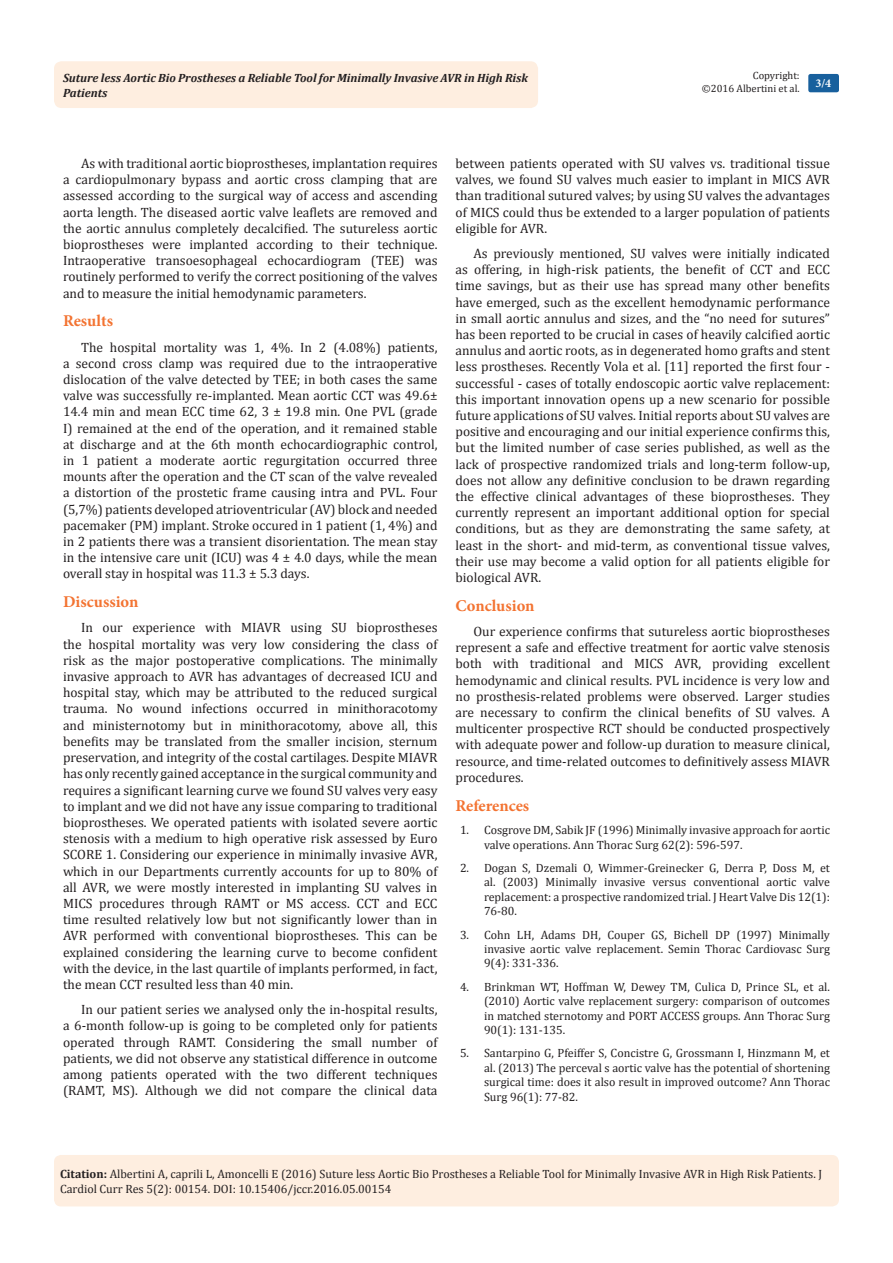
<style>
.page{position:relative;width:893px;height:1263px;background:#fff}
.page>*{position:absolute;margin:0;border:0;box-sizing:border-box;transform-origin:0 0}
.t1{font:700 16.5px "Minion Pro";color:#f37331}
.t2{font:13.5px/16.2px "Cambria";color:#231f20;text-align:justify}
.Citation{font:12px/14.4px "Cambria";color:#231f20;text-align:justify}
.t3{font:italic 700 12px/14.4px "Cambria";color:#231f20}
.t4{font:700 12px "Minion Pro";color:#fff}
.t5{font:10.5px "Cambria";color:#231f20}
.s1{font-weight:700}
</style>
<div class="page">
<div style="left:54px;top:1155px;width:785px;height:51px;background:#feeee0;border-radius:7px"></div>
<div style="left:54px;top:61px;width:484px;height:47px;background:#feeee0;border-radius:8px"></div>
<div style="left:808px;top:74px;width:31px;height:18px;background:#18609d;border-radius:2px"></div>
<p class="t5" style="left:753px;top:69px;width:48px">Copyright:</p>
<p class="t5" style="left:702px;top:82px;width:99px">©2016 Albertini et al.</p>
<p class="t3" style="left:63px;top:70px;width:466px">Suture less Aortic Bio Prostheses a Reliable Tool for Minimally Invasive AVR in High Risk<br>Patients</p>
<p class="t4" style="left:815px;top:75px;width:17px">3/4</p>
<p class="t2" style="left:63px;top:155px;width:376px;text-indent:18px">As with traditional aortic bioprostheses, implantation requires a cardiopulmonary bypass and aortic cross clamping that are assessed according to the surgical way of access and ascending aorta length. The diseased aortic valve leaflets are removed and the aortic annulus completely decalcified. The sutureless aortic bioprostheses were implanted according to their technique.<br>Intraoperative transoesophageal echocardiogram (TEE) was routinely performed to verify the correct positioning of the valves and to measure the initial hemodynamic parameters.</p>
<p class="t1" style="left:63px;top:310px;width:51px">Results</p>
<p class="t2" style="left:63px;top:339px;width:376px;text-indent:18px">The hospital mortality was 1, 4%. In 2 (4.08%) patients, a second cross clamp was required due to the intraoperative dislocation of the valve detected by TEE; in both cases the same valve was successfully re-implanted. Mean aortic CCT was 49.6± 14.4 min and mean ECC time 62, 3 ± 19.8 min. One PVL (grade I) remained at the end of the operation, and it remained stable at discharge and at the 6th month echocardiographic control, in 1 patient a moderate aortic regurgitation occurred three mounts after the operation and the CT scan of the valve revealed a distortion of the prostetic frame causing intra and PVL. Four (5,7%) patients developed atrioventricular (AV) block and needed pacemaker (PM) implant. Stroke occured in 1 patient (1, 4%) and in 2 patients there was a transient disorientation. The mean stay in the intensive care unit (ICU) was 4 ± 4.0 days, while the mean overall stay in hospital was 11.3 ± 5.3 days.</p>
<p class="t1" style="left:63px;top:590px;width:77px">Discussion</p>
<p class="t2" style="left:63px;top:620px;width:376px;text-indent:18px">In our experience with MIAVR using SU bioprostheses the hospital mortality was very low considering the class of risk as the major postoperative complications. The minimally invasive approach to AVR has advantages of decreased ICU and hospital stay, which may be attributed to the reduced surgical trauma. No wound infections occurred in minithoracotomy and ministernotomy but in minithoracotomy, above all, this benefits may be translated from the smaller incision, sternum preservation, and integrity of the costal cartilages. Despite MIAVR has only recently gained acceptance in the surgical community and requires a significant learning curve we found SU valves very easy to implant and we did not have any issue comparing to traditional bioprostheses. We operated patients with isolated severe aortic stenosis with a medium to high operative risk assessed by Euro SCORE 1. Considering our experience in minimally invasive AVR, which in our Departments currently accounts for up to 80% of all AVR, we were mostly interested in implanting SU valves in MICS procedures through RAMT or MS access. CCT and ECC time resulted relatively low but not significantly lower than in AVR performed with conventional bioprostheses. This can be explained considering the learning curve to become confident with the device, in the last quartile of implants performed, in fact, the mean CCT resulted less than 40 min.</p>
<p class="t2" style="left:63px;top:1001px;width:376px;text-indent:18px">In our patient series we analysed only the in-hospital results, a 6-month follow-up is going to be completed only for patients operated through RAMT. Considering the small number of patients, we did not observe any statistical difference in outcome among patients operated with the two different techniques (RAMT, MS). Although we did not compare the clinical data</p>
<p class="t2" style="left:455px;top:155px;width:376px">between patients operated with SU valves vs. traditional tissue valves, we found SU valves much easier to implant in MICS AVR than traditional sutured valves; by using SU valves the advantages of MICS could thus be extended to a larger population of patients eligible for AVR.</p>
<p class="t2" style="left:455px;top:245px;width:376px;text-indent:18px">As previously mentioned, SU valves were initially indicated as offering, in high-risk patients, the benefit of CCT and ECC time savings, but as their use has spread many other benefits have emerged, such as the excellent hemodynamic performance in small aortic annulus and sizes, and the “no need for sutures” has been reported to be crucial in cases of heavily calcified aortic annulus and aortic roots, as in degenerated homo grafts and stent less prostheses. Recently Vola et al. [11] reported the first four - successful - cases of totally endoscopic aortic valve replacement: this important innovation opens up a new scenario for possible future applications of SU valves. Initial reports about SU valves are positive and encouraging and our initial experience confirms this, but the limited number of case series published, as well as the lack of prospective randomized trials and long-term follow-up, does not allow any definitive conclusion to be drawn regarding the effective clinical advantages of these bioprostheses. They currently represent an important additional option for special conditions, but as they are demonstrating the same safety, at least in the short- and mid-term, as conventional tissue valves, their use may become a valid option for all patients eligible for biological AVR.</p>
<p class="t1" style="left:455px;top:594px;width:81px">Conclusion</p>
<p class="t2" style="left:455px;top:623px;width:376px;text-indent:18px">Our experience confirms that sutureless aortic bioprostheses represent a safe and effective treatment for aortic valve stenosis both with traditional and MICS AVR, providing excellent hemodynamic and clinical results. PVL incidence is very low and no prosthesis-related problems were observed. Larger studies are necessary to confirm the clinical benefits of SU valves. A multicenter prospective RCT should be conducted prospectively with adequate power and follow-up duration to measure clinical, resource, and time-related outcomes to definitively assess MIAVR procedures.</p>
<p class="t1" style="left:455px;top:794px;width:75px">References</p>
<p class="Citation" style="left:484px;top:823px;width:347px;text-indent:-24px">1. Cosgrove DM, Sabik JF (1996) Minimally invasive approach for aortic valve operations. Ann Thorac Surg 62(2): 596-597.</p>
<p class="Citation" style="left:484px;top:860px;width:347px;text-indent:-24px">2. Dogan S, Dzemali O, Wimmer-Greinecker G, Derra P, Doss M, et al. (2003) Minimally invasive versus conventional aortic valve replacement: a prospective randomized trial. J Heart Valve Dis 12(1):<br>76-80.</p>
<p class="Citation" style="left:484px;top:927px;width:347px;text-indent:-24px">3. Cohn LH, Adams DH, Couper GS, Bichell DP (1997) Minimally invasive aortic valve replacement. Semin Thorac Cardiovasc Surg 9(4): 331-336.</p>
<p class="Citation" style="left:484px;top:979px;width:347px;text-indent:-24px">4. Brinkman WT, Hoffman W, Dewey TM, Culica D, Prince SL, et al. (2010) Aortic valve replacement surgery: comparison of outcomes in matched sternotomy and PORT ACCESS groups. Ann Thorac Surg 90(1): 131-135.</p>
<p class="Citation" style="left:484px;top:1046px;width:347px;text-indent:-24px">5. Santarpino G, Pfeiffer S, Concistre G, Grossmann I, Hinzmann M, et al. (2013) The perceval s aortic valve has the potential of shortening surgical time: does it also result in improved outcome? Ann Thorac Surg 96(1): 77-82.</p>
<p class="Citation" style="left:60px;top:1167px;width:764px"><span class="s1">Citation:</span> Albertini A, caprili L, Amoncelli E (2016) Suture less Aortic Bio Prostheses a Reliable Tool for Minimally Invasive AVR in High Risk Patients. J<br>Cardiol Curr Res 5(2): 00154. DOI: 10.15406/jccr.2016.05.00154</p>
</div>
